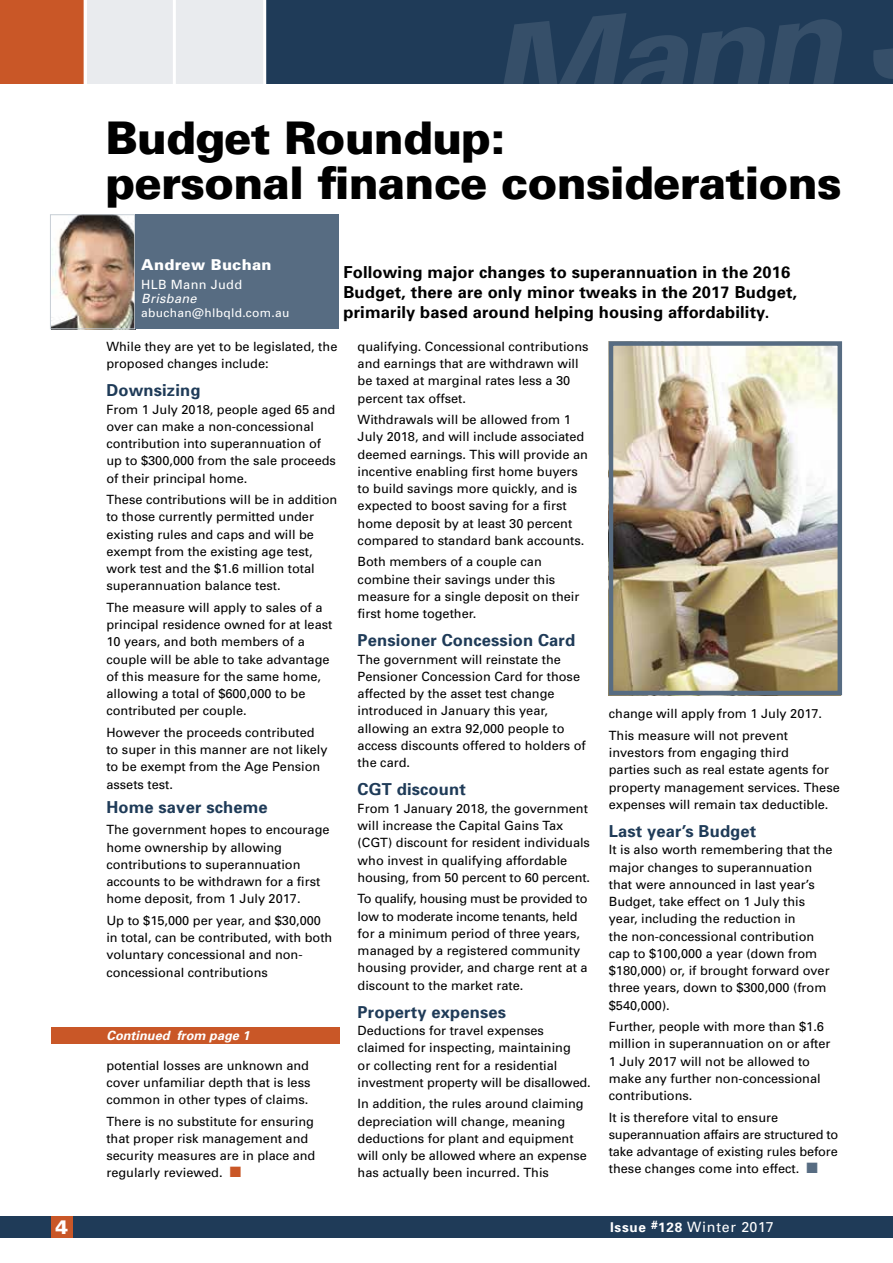
<style>
.page{position:relative;width:893px;height:1263px;background:#fff}
.page>*{position:absolute;margin:0;border:0;box-sizing:border-box;transform-origin:0 0}
.t1{font:italic 700 126.3px "Univers";color:#364f69;scale:1.09 1}
.t2{font:900 45px/45px "Univers";letter-spacing:-.02em;color:#000}
.t3{font:900 19.5px "Zurich BT";color:#fff}
.t4{font:700 16.5px/19.8px "Univers";letter-spacing:.01em;color:#000}
.t5{font:700 16.5px "Univers";letter-spacing:.01em;color:#1f3b58}
.t6{font:900 15px "Univers";letter-spacing:.02em;color:#fff}
.t7{font:14.25px "Univers";letter-spacing:.05em;color:#fff}
.t8{font:12.75px/17.2px "Univers";color:#000}
.t9{font:italic 700 12.75px "Univers";color:#fff}
.t10{font:12.75px "Univers";letter-spacing:.025em;color:#fff}
.t11{font:italic 12.75px "Univers";letter-spacing:.025em;color:#fff}
.t12{font:12px "Univers";letter-spacing:.025em;color:#fff}
.s1{color:#576c82}
.s2{color:#c95727}
.s3{font-weight:700;font-size:13.5px}
</style>
<div class="page">
<div style="left:0;top:1216px;width:893px;height:21px;background:#1f3b58"></div>
<div style="left:51px;top:1216px;width:21px;height:21px;background:#c95727"></div>
<div style="left:87px;top:0;width:177px;height:85px;background:#e9ebee"></div>
<hr style="left:173px;top:0;width:3px;height:86px;background:#fff">
<div style="left:266px;top:0;width:627px;height:85px;background:#1f3b58"></div>
<div style="left:0;top:0;width:85px;height:85px;background:#c95727"></div>
<hr style="left:84px;top:0;width:3px;height:86px;background:#fff">
<hr style="left:263px;top:0;width:3px;height:85px;background:#fff">
<img style="left:52px;top:216px;width:81px;height:111px">
<div style="left:50px;top:214px;width:85px;height:115px;border:1px solid #c7ced5"></div>
<div style="left:135px;top:214px;width:204px;height:115px;background:#576c82"></div>
<div style="left:51px;top:1027px;width:288px;height:16px;background:#c95727"></div>
<img style="left:614px;top:346px;width:223px;height:344px">
<div style="left:609px;top:341px;width:233px;height:354px;border:4px solid #576c82"></div>
<h1 class="t1" style="left:476px;top:-1px;width:327px;rotate:-6deg">Mann</h1>
<h2 class="t2" style="left:105px;top:115px;width:738px">Budget Roundup:<br>personal finance considerations</h2>
<p class="t6" style="left:141px;top:256px;width:132px">Andrew Buchan</p>
<p class="t10" style="left:141px;top:277px;width:102px">HLB Mann Judd</p>
<p class="t11" style="left:141px;top:291px;width:57px">Brisbane</p>
<p class="t12" style="left:141px;top:306px;width:150px">abuchan@hlbqld.com.au</p>
<p class="t8" style="left:106px;top:338px;width:232px">While they are yet to be legislated, the proposed changes include:</p>
<p class="t5" style="left:106px;top:381px;width:96px">Downsizing</p>
<p class="t8" style="left:106px;top:401px;width:231px">From 1 July 2018, people aged 65 and over can make a non-concessional contribution into superannuation of up to $300,000 from the sale proceeds of their principal home.</p>
<p class="t8" style="left:106px;top:491px;width:232px">These contributions will be in addition to those currently permitted under existing rules and caps and will be exempt from the existing age test, work test and the $1.6 million total superannuation balance test.</p>
<p class="t8" style="left:106px;top:599px;width:228px">The measure will apply to sales of a principal residence owned for at least<br>10 years, and both members of a couple will be able to take advantage of this measure for the same home, allowing a total of $600,000 to be contributed per couple.</p>
<p class="t8" style="left:106px;top:724px;width:223px">However the proceeds contributed to super in this manner are not likely to be exempt from the Age Pension assets test.</p>
<p class="t5" style="left:106px;top:797px;width:163px">Home saver scheme</p>
<p class="t8" style="left:106px;top:821px;width:225px">The government hopes to encourage home ownership by allowing contributions to superannuation accounts to be withdrawn for a first home deposit, from 1 July 2017.</p>
<p class="t8" style="left:106px;top:912px;width:227px">Up to $15,000 per year, and $30,000 in total, can be contributed, with both voluntary concessional and non&shy;concessional contributions</p>
<p class="t4" style="left:343px;top:262px;width:455px">Following major changes to superannuation in the 2016<br>Budget, there are only minor tweaks in the 2017 Budget, primarily based around helping housing affordability.</p>
<p class="t8" style="left:358px;top:338px;width:232px">qualifying. Concessional contributions and earnings that are withdrawn will be taxed at marginal rates less a 30 percent tax offset.</p>
<p class="t8" style="left:358px;top:411px;width:232px">Withdrawals will be allowed from 1<br>July 2018, and will include associated deemed earnings. This will provide an incentive enabling first home buyers to build savings more quickly, and is expected to boost saving for a first home deposit by at least 30 percent compared to standard bank accounts.</p>
<p class="t8" style="left:358px;top:553px;width:223px">Both members of a couple can combine their savings under this measure for a single deposit on their first home together.</p>
<p class="t5" style="left:358px;top:631px;width:219px">Pensioner Concession Card</p>
<p class="t8" style="left:358px;top:651px;width:230px">The government will reinstate the<br>Pensioner Concession Card for those affected by the asset test change introduced in January this year, allowing an extra 92,000 people to access discounts offered to holders of the card.</p>
<p class="t5" style="left:358px;top:780px;width:110px">CGT discount</p>
<p class="t8" style="left:358px;top:800px;width:234px">From 1 January 2018, the government will increase the Capital Gains Tax (CGT) discount for resident individuals who invest in qualifying affordable housing, from 50 percent to 60 percent.</p>
<p class="t8" style="left:358px;top:890px;width:232px">To qualify, housing must be provided to low to moderate income tenants, held for a minimum period of three years, managed by a registered community housing provider, and charge rent at a discount to the market rate.</p>
<p class="t5" style="left:358px;top:1002px;width:150px">Property expenses</p>
<p class="t8" style="left:358px;top:1022px;width:235px">Deductions for travel expenses claimed for inspecting, maintaining<br>or collecting rent for a residential investment property will be disallowed.</p>
<p class="t8" style="left:358px;top:1095px;width:231px">In addition, the rules around claiming depreciation will change, meaning deductions for plant and equipment will only be allowed where an expense has actually been incurred. This</p>
<p class="t8" style="left:609px;top:703px;width:215px;line-height:21.5px">change will apply from 1 July 2017.<br>This measure will not prevent</p>
<p class="t8" style="left:609px;top:744px;width:232px">investors from engaging third<br>parties such as real estate agents for property management services. These expenses will remain tax deductible.</p>
<p class="t5" style="left:609px;top:821px;width:149px">Last year’s Budget</p>
<p class="t8" style="left:609px;top:841px;width:225px">It is also worth remembering that the major changes to superannuation that were announced in last year’s<br>Budget, take effect on 1 July this year, including the reduction in<br>the non-concessional contribution cap to $100,000 a year (down from $180,000) or, if brought forward over three years, down to $300,000 (from $540,000).</p>
<p class="t8" style="left:609px;top:1018px;width:223px">Further, people with more than $1.6 million in superannuation on or after<br>1 July 2017 will not be allowed to make any further non-concessional contributions.</p>
<p class="t8" style="left:609px;top:1109px;width:231px">It is therefore vital to ensure superannuation affairs are structured to take advantage of existing rules before these changes come into effect. <span class="s1">■</span></p>
<p class="t9" style="left:107px;top:1028px;width:145px">Continued from page 1</p>
<p class="t8" style="left:106px;top:1056px;width:206px;text-align:justify">potential losses are unknown and cover unfamiliar depth that is less common in other types of claims.</p>
<p class="t8" style="left:106px;top:1112px;width:211px">There is no substitute for ensuring that proper risk management and security measures are in place and regularly reviewed. <span class="s2">■</span></p>
<h3 class="t3" style="left:55px;top:1215px;width:14px">4</h3>
<p class="t7" style="left:610px;top:1219px;width:165px"><span class="s3">Issue</span> <sup>#</sup><span class="s3">128</span> Winter 2017</p>
</div>
